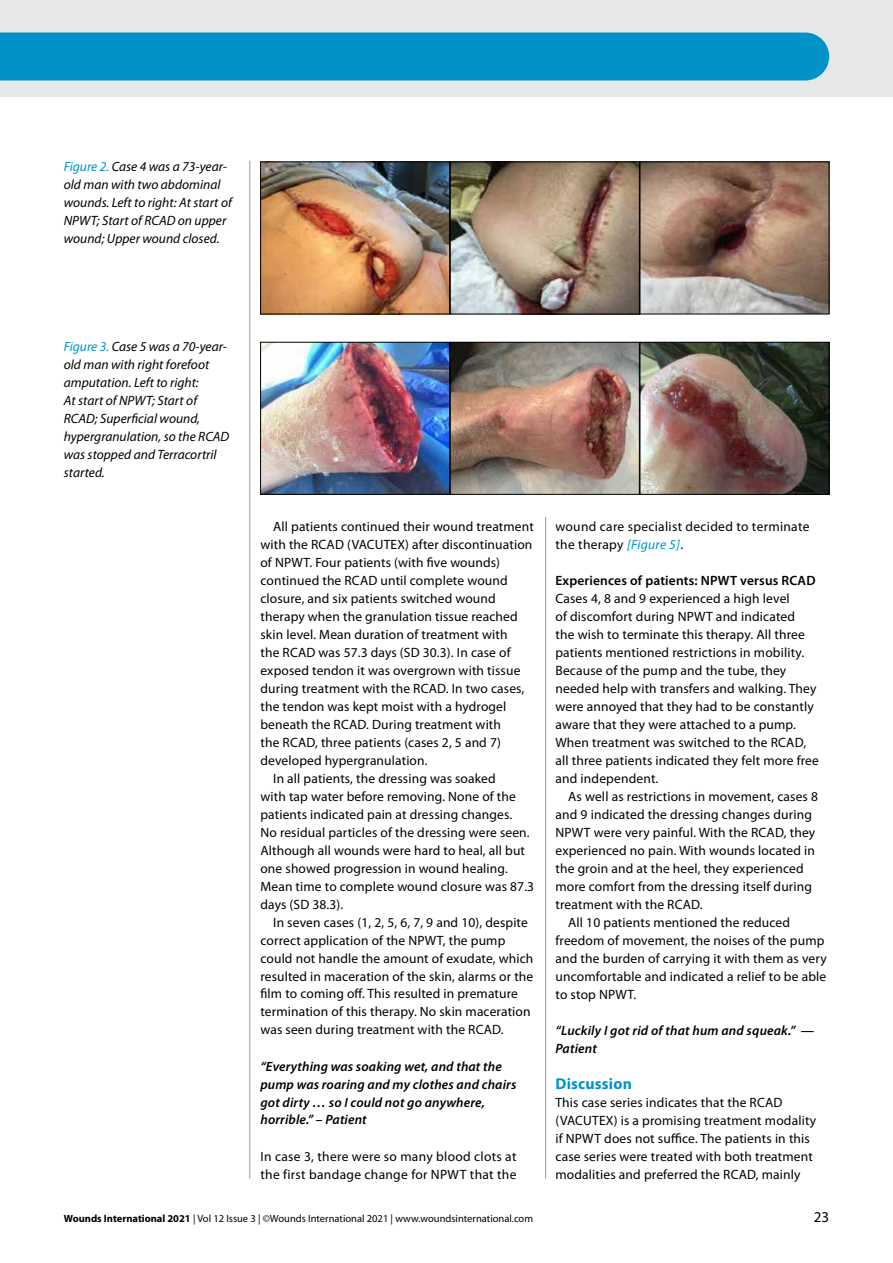
<style>
.page{position:relative;width:893px;height:1263px;background:#fff}
.page>*{position:absolute;margin:0;border:0;box-sizing:border-box;transform-origin:0 0}
.t1{font:700 15.75px "Myriad Pro";letter-spacing:.01em;color:#0092c8}
.t2{font:15px "Myriad Pro";color:#000}
.t3{font:13.5px/18px "Myriad Pro";letter-spacing:.01em;color:#000}
.t4{font:italic 13.5px/18px "Myriad Pro";color:#000}
.t5{font:italic 600 13.5px/18px "Myriad Pro";letter-spacing:.01em;color:#000}
.t6{font:600 13.5px "Myriad Pro";letter-spacing:.01em;color:#000}
.t7{font:10.5px "Myriad Pro";color:#000}
.s1{color:#0092c8}
.s2{font-style:italic;color:#0092c8}
.s3{font-weight:700}
</style>
<div class="page">
<hr style="left:545px;top:517px;width:1px;height:662px;background:#939598">
<div style="left:0;top:0;width:893px;height:97px;background:#e6e7e8"></div>
<hr style="left:250px;top:161px;width:1px;height:1018px;background:#939598">
<img style="left:262px;top:162px;width:565px;height:152px">
<div style="left:260px;top:162px;width:190px;height:152px;border:1px solid #000"></div>
<div style="left:450px;top:162px;width:189px;height:152px;border:1px solid #000"></div>
<img style="left:262px;top:342px;width:565px;height:152px">
<div style="left:260px;top:342px;width:190px;height:152px;border:1px solid #000"></div>
<div style="left:450px;top:342px;width:189px;height:152px;border:1px solid #000"></div>
<div style="left:640px;top:342px;width:189px;height:152px;border:1px solid #000"></div>
<div style="left:0;top:33px;width:829px;height:48px;background:#0092c8"></div>
<p class="t4" style="left:64px;top:157px;width:170px"><span class="s1">Figure 2.</span> Case 4 was a 73-year&shy;old man with two abdominal wounds. Left to right: At start of<br>NPWT; Start of RCAD on upper wound; Upper wound closed.</p>
<p class="t4" style="left:64px;top:337px;width:167px"><span class="s1">Figure 3.</span> Case 5 was a 70-year&shy;old man with right forefoot amputation. Left to right:<br>At start of NPWT; Start of<br>RCAD; Superficial wound, hypergranulation, so the RCAD was stopped and Terracortril started.</p>
<p class="t3" style="left:273px;top:517px;width:262px">All patients continued their wound treatment</p>
<p class="t3" style="left:260px;top:535px;width:273px">with the RCAD (VACUTEX) after discontinuation</p>
<p class="t3" style="left:260px;top:553px;width:241px">of NPWT. Four patients (with five wounds)</p>
<p class="t3" style="left:260px;top:571px;width:249px">continued the RCAD until complete wound</p>
<p class="t3" style="left:260px;top:589px;width:237px">closure, and six patients switched wound</p>
<p class="t3" style="left:260px;top:607px;width:259px">therapy when the granulation tissue reached</p>
<p class="t3" style="left:260px;top:625px;width:249px">skin level. Mean duration of treatment with</p>
<p class="t3" style="left:260px;top:643px;width:252px">the RCAD was 57.3 days (SD 30.3). In case of</p>
<p class="t3" style="left:260px;top:661px;width:261px">exposed tendon it was overgrown with tissue</p>
<p class="t3" style="left:260px;top:679px;width:265px">during treatment with the RCAD. In two cases,</p>
<p class="t3" style="left:260px;top:697px;width:247px">the tendon was kept moist with a hydrogel</p>
<p class="t3" style="left:260px;top:715px;width:242px">beneath the RCAD. During treatment with</p>
<p class="t3" style="left:260px;top:733px;width:242px">the RCAD, three patients (cases 2, 5 and 7)</p>
<p class="t3" style="left:260px;top:751px;width:169px">developed hypergranulation.</p>
<p class="t3" style="left:273px;top:769px;width:224px">In all patients, the dressing was soaked</p>
<p class="t3" style="left:260px;top:787px;width:257px">with tap water before removing. None of the</p>
<p class="t3" style="left:260px;top:805px;width:253px">patients indicated pain at dressing changes.</p>
<p class="t3" style="left:260px;top:823px;width:271px">No residual particles of the dressing were seen.</p>
<p class="t3" style="left:260px;top:841px;width:266px">Although all wounds were hard to heal, all but</p>
<p class="t3" style="left:260px;top:859px;width:249px">one showed progression in wound healing.</p>
<p class="t3" style="left:260px;top:877px;width:275px">Mean time to complete wound closure was 87.3</p>
<p class="t3" style="left:260px;top:895px;width:84px">days (SD 38.3).</p>
<p class="t3" style="left:273px;top:913px;width:256px">In seven cases (1, 2, 5, 6, 7, 9 and 10), despite</p>
<p class="t3" style="left:260px;top:931px;width:246px">correct application of the NPWT, the pump</p>
<p class="t3" style="left:260px;top:949px;width:275px">could not handle the amount of exudate, which</p>
<p class="t3" style="left:260px;top:967px;width:274px">resulted in maceration of the skin, alarms or the</p>
<p class="t3" style="left:260px;top:985px;width:259px">film to coming off. This resulted in premature</p>
<p class="t3" style="left:260px;top:1003px;width:272px">termination of this therapy. No skin maceration</p>
<p class="t3" style="left:260px;top:1021px;width:245px">was seen during treatment with the RCAD.</p>
<p class="t5" style="left:260px;top:1056px;width:257px">“Everything was soaking wet, and that the pump was roaring and my clothes and chairs got dirty … so I could not go anywhere, horrible.” – Patient</p>
<p class="t3" style="left:260px;top:1147px;width:258px">In case 3, there were so many blood clots at the first bandage change for NPWT that the</p>
<p class="t3" style="left:555px;top:517px;width:256px">wound care specialist decided to terminate the therapy <span class="s2">[Figure 5]</span>.</p>
<p class="t6" style="left:555px;top:571px;width:262px">Experiences of patients: NPWT versus RCAD</p>
<p class="t3" style="left:555px;top:589px;width:265px">Cases 4, 8 and 9 experienced a high level<br>of discomfort during NPWT and indicated<br>the wish to terminate this therapy. All three patients mentioned restrictions in mobility.<br>Because of the pump and the tube, they needed help with transfers and walking. They were annoyed that they had to be constantly aware that they were attached to a pump.<br>When treatment was switched to the RCAD, all three patients indicated they felt more free and independent.</p>
<p class="t3" style="left:568px;top:787px;width:251px">As well as restrictions in movement, cases 8</p>
<p class="t3" style="left:555px;top:805px;width:258px">and 9 indicated the dressing changes during</p>
<p class="t3" style="left:555px;top:823px;width:261px">NPWT were very painful. With the RCAD, they</p>
<p class="t3" style="left:555px;top:841px;width:261px">experienced no pain. With wounds located in</p>
<p class="t3" style="left:555px;top:859px;width:250px">the groin and at the heel, they experienced</p>
<p class="t3" style="left:555px;top:877px;width:258px">more comfort from the dressing itself during</p>
<p class="t3" style="left:555px;top:895px;width:149px">treatment with the RCAD.</p>
<p class="t3" style="left:568px;top:913px;width:223px">All 10 patients mentioned the reduced</p>
<p class="t3" style="left:555px;top:931px;width:270px">freedom of movement, the noises of the pump</p>
<p class="t3" style="left:555px;top:949px;width:273px">and the burden of carrying it with them as very</p>
<p class="t3" style="left:555px;top:967px;width:272px">uncomfortable and indicated a relief to be able</p>
<p class="t3" style="left:555px;top:985px;width:82px">to stop NPWT.</p>
<p class="t5" style="left:555px;top:1021px;width:260px">“Luckily I got rid of that hum and squeak.” —<br>Patient</p>
<p class="t1" style="left:555px;top:1073px;width:78px">Discussion</p>
<p class="t3" style="left:555px;top:1093px;width:262px">This case series indicates that the RCAD (VACUTEX) is a promising treatment modality if NPWT does not suffice. The patients in this case series were treated with both treatment modalities and preferred the RCAD, mainly</p>
<p class="t7" style="left:64px;top:1212px;width:471px"><span class="s3">Wounds International 2021</span> | Vol 12 Issue 3 | ©Wounds International 2021 | www.woundsinternational.com</p>
<p class="t2" style="left:814px;top:1207px;width:17px">23</p>
</div>
